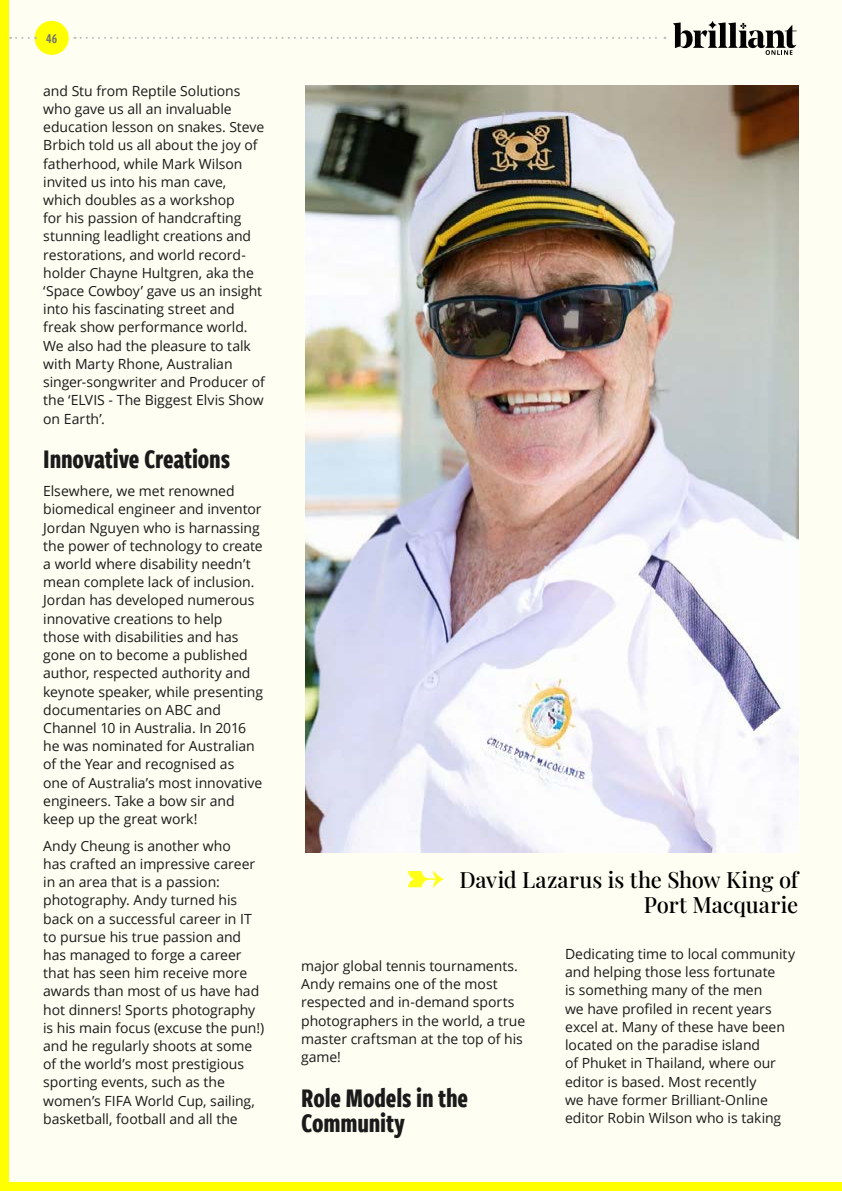
<style>
.page{position:relative;width:842px;height:1191px;background:#fffef2}
.page>*{position:absolute;margin:0;border:0;box-sizing:border-box;transform-origin:0 0}
.t1{font:700 28px/25px "Freight Sans Cmp W03";letter-spacing:-.005em;color:#1a1a1a}
.t2{font:500 22px/25px "Playfair Display";color:#000;text-align:right}
.t3{font:14px/18.2px "Open Sans";letter-spacing:-.005em;color:#1a1a1a}
.t4{font:14px "Freight Sans Cmp W03 Semi";color:#737373}
</style>
<div class="page">
<div style="left:0;top:1182px;width:842px;height:9px;background:#ff0"></div>
<div style="left:0;top:0;width:9px;height:1191px;background:#ff0"></div>
<div style="left:35px;top:21px;width:34px;height:34px;background:#ff0;border-radius:50%"></div>
<svg style="left:75px;top:37px;width:590px;height:2px"></svg>
<svg style="left:10px;top:37px;width:19px;height:2px"></svg>
<svg style="left:673px;top:21px;width:124px;height:34px"></svg>
<img style="left:305px;top:85px;width:493px;height:767px">
<p class="t4" style="left:46px;top:29px;width:13px">46</p>
<p class="t3" style="left:43px;top:81px;width:223px">and Stu from Reptile Solutions who gave us all an invaluable education lesson on snakes. Steve<br>Brbich told us all about the joy of fatherhood, while Mark Wilson invited us into his man cave, which doubles as a workshop<br>for his passion of handcrafting stunning leadlight creations and restorations, and world record&shy;holder Chayne Hultgren, aka the ‘Space Cowboy’ gave us an insight into his fascinating street and freak show performance world.<br>We also had the pleasure to talk with Marty Rhone, Australian singer-songwriter and Producer of the ‘ELVIS - The Biggest Elvis Show on Earth’.</p>
<h1 class="t1" style="left:43px;top:445px;width:188px">Innovative Creations</h1>
<p class="t3" style="left:43px;top:482px;width:221px">Elsewhere, we met renowned biomedical engineer and inventor<br>Jordan Nguyen who is harnassing the power of technology to create a world where disability needn’t mean complete lack of inclusion.<br>Jordan has developed numerous innovative creations to help<br>those with disabilities and has gone on to become a published author, respected authority and keynote speaker, while presenting documentaries on ABC and<br>Channel 10 in Australia. In 2016 he was nominated for Australian of the Year and recognised as<br>one of Australia’s most innovative engineers. Take a bow sir and keep up the great work!</p>
<p class="t3" style="left:43px;top:836px;width:223px">Andy Cheung is another who<br>has crafted an impressive career in an area that is a passion: photography. Andy turned his back on a successful career in IT to pursue his true passion and has managed to forge a career that has seen him receive more awards than most of us have had hot dinners! Sports photography is his main focus (excuse the pun!) and he regularly shoots at some of the world’s most prestigious sporting events, such as the women’s FIFA World Cup, sailing, basketball, football and all the</p>
<h2 class="t2" style="left:459px;top:865px;width:340px">David Lazarus is the Show King of<br>Port Macquarie</h2>
<p class="t3" style="left:301px;top:956px;width:226px">major global tennis tournaments.<br>Andy remains one of the most respected and in-demand sports photographers in the world, a true master craftsman at the top of his game!</p>
<h1 class="t1" style="left:301px;top:1084px;width:168px">Role Models in the<br>Community</h1>
<p class="t3" style="left:565px;top:944px;width:232px">Dedicating time to local community and helping those less fortunate<br>is something many of the men<br>we have profiled in recent years excel at. Many of these have been located on the paradise island<br>of Phuket in Thailand, where our editor is based. Most recently<br>we have former Brilliant-Online editor Robin Wilson who is taking</p>
</div>
